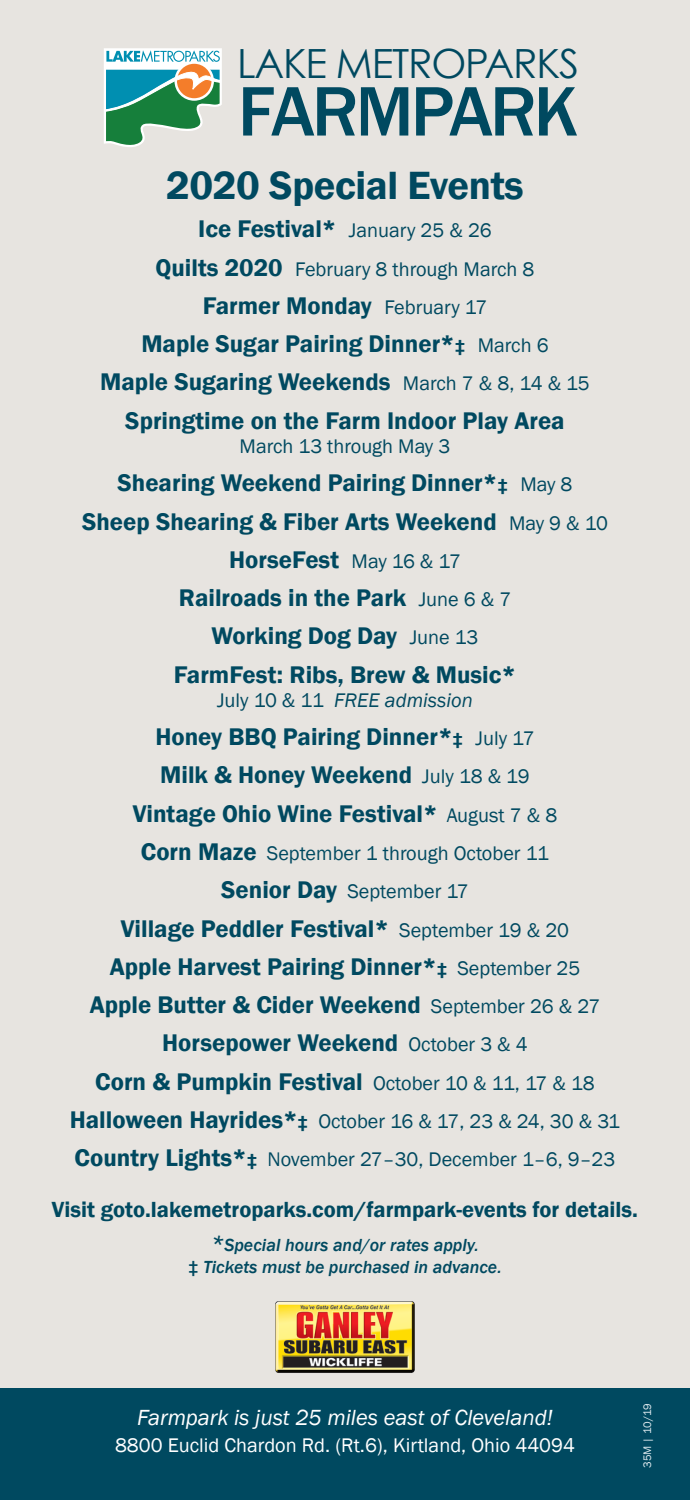
<style>
.page{position:relative;width:690px;height:1500px;background:#fff}
.page>*{position:absolute;margin:0;border:0;box-sizing:border-box;transform-origin:0 0}
.t1{font:500 72.45px "Franklin Gothic";letter-spacing:-.04em;color:#004960}
.t2{font:600 40.5px "Franklin Gothic";letter-spacing:-.01em;color:#004960}
.t3{font:40.27px "Century Gothic";letter-spacing:-.03em;color:#004960}
.t4{font:600 24.75px/38.2px "Franklin Gothic";color:#004960;text-align:center}
.t5{font:600 22.5px "Franklin Gothic";color:#004960}
.t6{font:italic 22.5px "Franklin Gothic";color:#fff}
.t7{font:20.25px/38.2px "Franklin Gothic";color:#004960;text-align:center}
.t8{font:20.25px "Franklin Gothic";color:#fff}
.t9{font:italic 20.25px "Franklin Gothic";color:#004960}
.t10{font:italic 500 18px/22.5px "Franklin Gothic";color:#004960;text-align:center}
.t11{font:11.25px "Franklin Gothic";letter-spacing:-.005em;color:#dde9ee}
.s1{font-weight:400;font-size:20.25px}
.s2{font-weight:600;font-size:24.75px}
.s3{font-size:18px}
.s4{font-style:normal}
.s5{font-weight:600;font-size:18px}
.s6{font-size:22.5px}
</style>
<div class="page">
<div style="left:0;top:0;width:689px;height:1392px;background:#e7e4e0"></div>
<div style="left:1px;top:1387px;width:688px;height:112px;background:#004960"></div>
<svg style="left:104px;top:48px;width:118px;height:99px"></svg>
<img style="left:275px;top:1301px;width:139px;height:71px">
<h3 class="t3" style="left:237px;top:35px;width:343px">LAKE METROPARKS</h3>
<h1 class="t1" style="left:238px;top:66px;width:341px">FARMPARK</h1>
<h2 class="t2" style="left:166px;top:160px;width:359px">2020 Special Events</h2>
<p class="t4" style="left:198px;top:210px;width:295px">Ice Festival* <span class="s1">January 25 &amp; 26</span></p>
<p class="t7" style="left:155px;top:250px;width:380px"><span class="s2">Quilts 2020</span> February 8 through March 8</p>
<p class="t4" style="left:100px;top:287px;width:490px">Farmer Monday <span class="s1">February 17<br></span>Maple Sugar Pairing Dinner*<span class="s3">‡</span> <span class="s1">March 6<br></span>Maple Sugaring Weekends <span class="s1">March 7 &amp; 8, 14 &amp; 15<br></span>Springtime on the Farm Indoor Play Area</p>
<p class="t7" style="left:239px;top:427px;width:212px">March 13 through May 3</p>
<p class="t4" style="left:82px;top:464px;width:527px">Shearing Weekend Pairing Dinner*<span class="s3">‡</span> <span class="s1">May 8<br></span>Sheep Shearing &amp; Fiber Arts Weekend <span class="s1">May 9 &amp; 10<br></span>HorseFest <span class="s1">May 16 &amp; 17<br></span>Railroads in the Park <span class="s1">June 6 &amp; 7<br></span>Working Dog Day <span class="s1">June 13<br></span>FarmFest: Ribs, Brew &amp; Music*</p>
<p class="t9" style="left:217px;top:687px;width:257px"><span class="s4">July 10 &amp; 11</span> FREE admission</p>
<p class="t4" style="left:133px;top:718px;width:426px">Honey BBQ Pairing Dinner*<span class="s3">‡</span> <span class="s1">July 17<br></span>Milk &amp; Honey Weekend <span class="s1">July 18 &amp; 19<br></span>Vintage Ohio Wine Festival* <span class="s1">August 7 &amp; 8</span></p>
<p class="t7" style="left:141px;top:834px;width:409px"><span class="s2">Corn Maze</span> September 1 through October 11<br><span class="s2">Senior Day</span> September 17</p>
<p class="t4" style="left:90px;top:909px;width:512px">Village Peddler Festival* <span class="s1">September 19 &amp; 20<br></span>Apple Harvest Pairing Dinner*<span class="s3">‡</span> <span class="s1">September 25<br></span>Apple Butter &amp; Cider Weekend <span class="s1">September 26 &amp; 27<br></span>Horsepower Weekend <span class="s1">October 3 &amp; 4<br></span>Corn &amp; Pumpkin Festival <span class="s1">October 10 &amp; 11, 17 &amp; 18</span></p>
<p class="t7" style="left:70px;top:1102px;width:551px;text-align:left"><span class="s2">Halloween Hayrides*</span><span class="s5">‡</span> October 16 &amp; 17, 23 &amp; 24, 30 &amp; 31<br><span class="s2">Country Lights*</span><span class="s5">‡</span> November 27–30, December 1–6, 9–23</p>
<p class="t5" style="left:52px;top:1195px;width:587px">Visit goto.lakemetroparks.com/farmpark-events for details.</p>
<p class="t10" style="left:188px;top:1233px;width:314px"><span class="s6">*</span>Special hours and/or rates apply.<br><span class="s4">‡</span> Tickets must be purchased in advance.</p>
<p class="t6" style="left:137px;top:1403px;width:417px">Farmpark is just 25 miles east of Cleveland!</p>
<p class="t8" style="left:115px;top:1432px;width:461px">8800 Euclid Chardon Rd. (Rt.6), Kirtland, Ohio 44094</p>
<p class="t11" style="left:639px;top:1467px;width:66px;rotate:-90deg">35M | 10/19</p>
</div>
